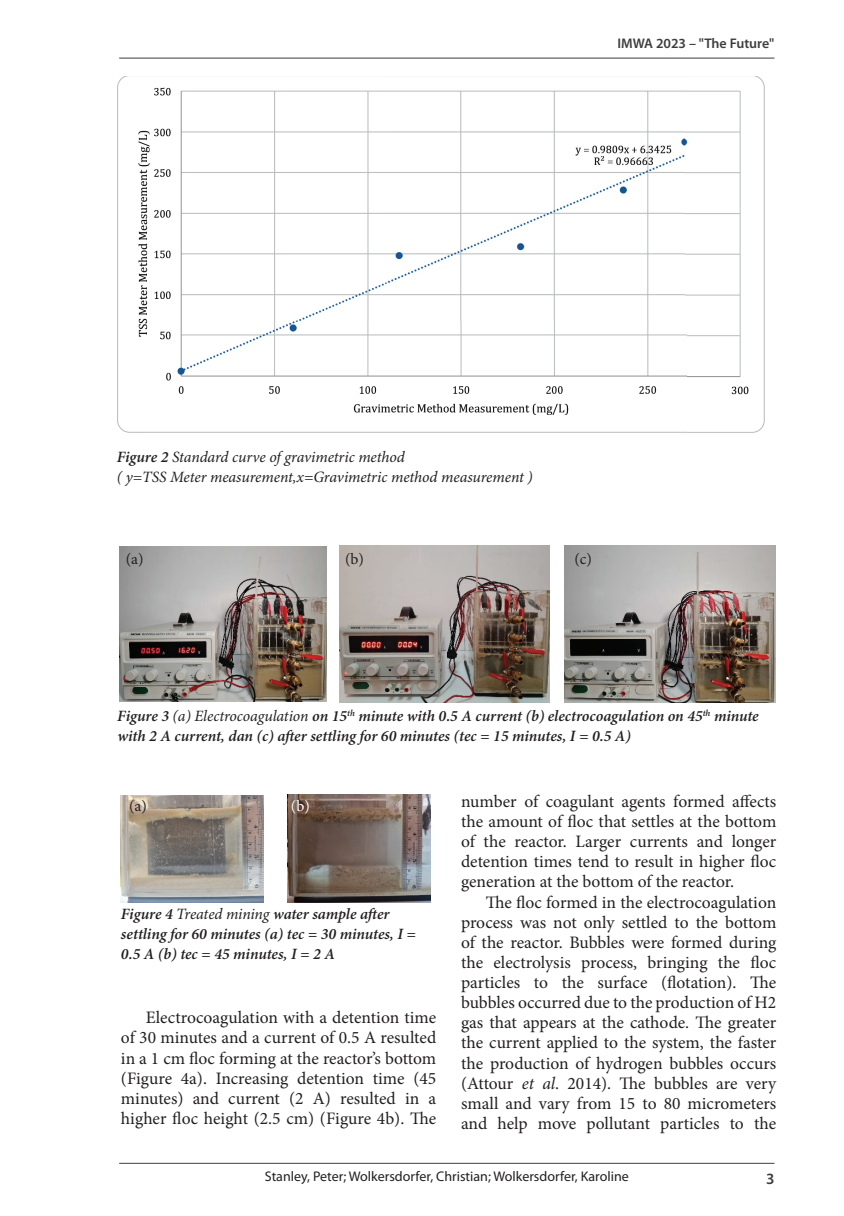
<style>
.page{position:relative;width:844px;height:1216px;background:#fff}
.page>*{position:absolute;margin:0;border:0;box-sizing:border-box;transform-origin:0 0}
.t1{font:17.5px/20.1px "Minion Pro";color:#231f20;text-align:justify}
.t2{font:italic 600 15.75px/20.1px "Minion Pro";letter-spacing:-.01em;color:#231f20}
.t3{font:italic 15.75px/20.1px "Minion Pro";letter-spacing:-.005em;color:#231f20}
.t4{font:15.75px "Minion Pro";color:#231f20}
.t5{font:15.75px "Minion Pro";color:#fff}
.t6{font:600 15.75px "Myriad Pro";color:#3e3e3f}
.t7{font:14px "Myriad Pro";color:#231f20}
.t8{font:600 14px "Myriad Pro";color:#3e3e3f}
.s1{font-weight:600}
.s2{font-weight:400}
.s3{font-style:italic}
</style>
<div class="page">
<hr style="left:119px;top:58px;width:655px;height:1px;background:#3e3e3f">
<hr style="left:119px;top:1162px;width:655px;height:1px;background:#3e3e3f">
<img style="left:117px;top:76px;width:648px;height:357px">
<img style="left:120px;top:546px;width:206px;height:155px">
<img style="left:339px;top:545px;width:210px;height:157px">
<img style="left:564px;top:545px;width:211px;height:157px">
<img style="left:121px;top:795px;width:142px;height:107px">
<img style="left:287px;top:794px;width:143px;height:108px">
<p class="t8" style="left:617px;top:34px;width:158px">IMWA 2023 – "The Future"</p>
<p class="t3" style="left:117px;top:447px;width:417px"><span class="s1">Figure 2</span> Standard curve of gravimetric method<br>( y=TSS Meter measurement,x=Gravimetric method measurement )</p>
<p class="t4" style="left:126px;top:548px;width:19px">(a)</p>
<p class="t4" style="left:345px;top:548px;width:20px">(b)</p>
<p class="t4" style="left:574px;top:548px;width:19px">(c)</p>
<p class="t2" style="left:117px;top:706px;width:642px">Figure 3 <span class="s2">(a) Electrocoagulation</span> on 15<sup>th</sup> minute with 0.5 A current (b) electrocoagulation on 45<sup>th</sup> minute with 2 A current, dan (c) after settling for 60 minutes (tec = 15 minutes, I = 0.5 A)</p>
<p class="t4" style="left:129px;top:795px;width:19px">(a)</p>
<p class="t5" style="left:291px;top:795px;width:20px">(b)</p>
<p class="t2" style="left:121px;top:904px;width:296px">Figure 4 <span class="s2">Treated mining</span> water sample after settling for 60 minutes (a) tec = 30 minutes, I =<br>0.5 A (b) tec = 45 minutes, I = 2 A</p>
<p class="t1" style="left:121px;top:1007px;width:317px;text-indent:25px">Electrocoagulation with a detention time of 30 minutes and a current of 0.5 A resulted in a 1 cm floc forming at the reactor’s bottom (Figure 4a). Increasing detention time (45 minutes) and current (2 A) resulted in a higher floc height (2.5 cm) (Figure 4b). The</p>
<p class="t1" style="left:461px;top:791px;width:317px">number of coagulant agents formed affects the amount of floc that settles at the bottom of the reactor. Larger currents and longer detention times tend to result in higher floc generation at the bottom of the reactor.</p>
<p class="t1" style="left:461px;top:891px;width:317px;text-indent:25px">The floc formed in the electrocoagulation process was not only settled to the bottom of the reactor. Bubbles were formed during the electrolysis process, bringing the floc particles to the surface (flotation). The bubbles occurred due to the production of H2 gas that appears at the cathode. The greater the current applied to the system, the faster the production of hydrogen bubbles occurs (Attour <span class="s3">et al</span>. 2014). The bubbles are very small and vary from 15 to 80 micrometers and help move pollutant particles to the</p>
<p class="t7" style="left:265px;top:1167px;width:365px">Stanley, Peter; Wolkersdorfer, Christian; Wolkersdorfer, Karoline</p>
<p class="t6" style="left:765px;top:1168px;width:10px">3</p>
</div>
